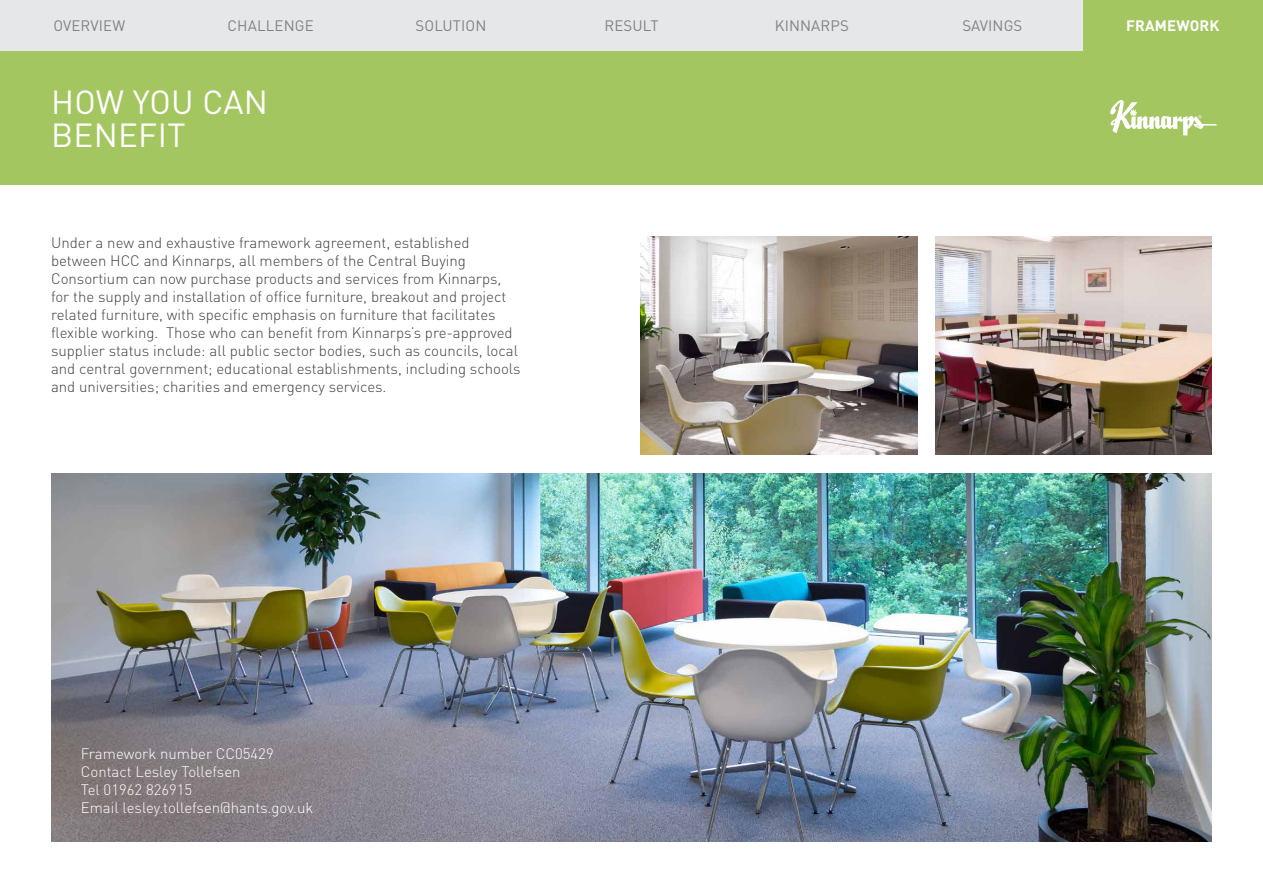
<style>
.page{position:relative;width:1263px;height:893px;background:#fff}
.page>*{position:absolute;margin:0;border:0;box-sizing:border-box;transform-origin:0 0}
.t1{font:33px/33px "DIN Pro";letter-spacing:.01em;color:#fff}
.t2{font:300 15px/18px "DIN Pro";color:#414042}
.t3{font:300 15px/18px "DIN Pro";color:#fff}
.t4{font:15px "DIN Pro";letter-spacing:.01em;color:#808285}
.t5{font:700 15px "DIN Pro";letter-spacing:.01em;color:#fff}
</style>
<div class="page">
<div style="left:361px;top:0;width:180px;height:51px;background:#e6e7e8"></div>
<div style="left:541px;top:0;width:181px;height:60px;background:#e6e7e8"></div>
<div style="left:722px;top:0;width:180px;height:51px;background:#e6e7e8"></div>
<div style="left:903px;top:0;width:180px;height:51px;background:#e6e7e8"></div>
<div style="left:1083px;top:0;width:180px;height:60px;background:#a4c660"></div>
<div style="left:180px;top:0;width:181px;height:51px;background:#e6e7e8"></div>
<div style="left:0;top:0;width:180px;height:51px;background:#e6e7e8"></div>
<div style="left:0;top:51px;width:1263px;height:133px;background:#a4c660"></div>
<svg style="left:1110px;top:100px;width:107px;height:35px"></svg>
<img style="left:640px;top:237px;width:277px;height:217px">
<img style="left:935px;top:237px;width:277px;height:217px">
<img style="left:51px;top:473px;width:1161px;height:369px">
<p class="t4" style="left:53px;top:14px;width:73px">OVERVIEW</p>
<p class="t4" style="left:228px;top:14px;width:88px">CHALLENGE</p>
<p class="t4" style="left:416px;top:14px;width:72px">SOLUTION</p>
<p class="t4" style="left:604px;top:14px;width:56px">RESULT</p>
<p class="t4" style="left:775px;top:14px;width:76px">KINNARPS</p>
<p class="t4" style="left:962px;top:14px;width:62px">SAVINGS</p>
<p class="t5" style="left:1126px;top:13px;width:95px">FRAMEWORK</p>
<h1 class="t1" style="left:51px;top:82px;width:218px">HOW YOU CAN<br>BENEFIT</h1>
<p class="t2" style="left:51px;top:232px;width:471px">Under a new and exhaustive framework agreement, established between HCC and Kinnarps, all members of the Central Buying Consortium can now purchase products and services from Kinnarps, for the supply and installation of office furniture, breakout and project related furniture, with specific emphasis on furniture that facilitates flexible working. Those who can benefit from Kinnarps’s pre-approved supplier status include: all public sector bodies, such as councils, local and central government; educational establishments, including schools and universities; charities and emergency services.</p>
<p class="t3" style="left:81px;top:743px;width:234px">Framework number CC05429<br>Contact Lesley Tollefsen<br>Tel 01962 826915<br>Email lesley.tollefsen@hants.gov.uk</p>
</div>
